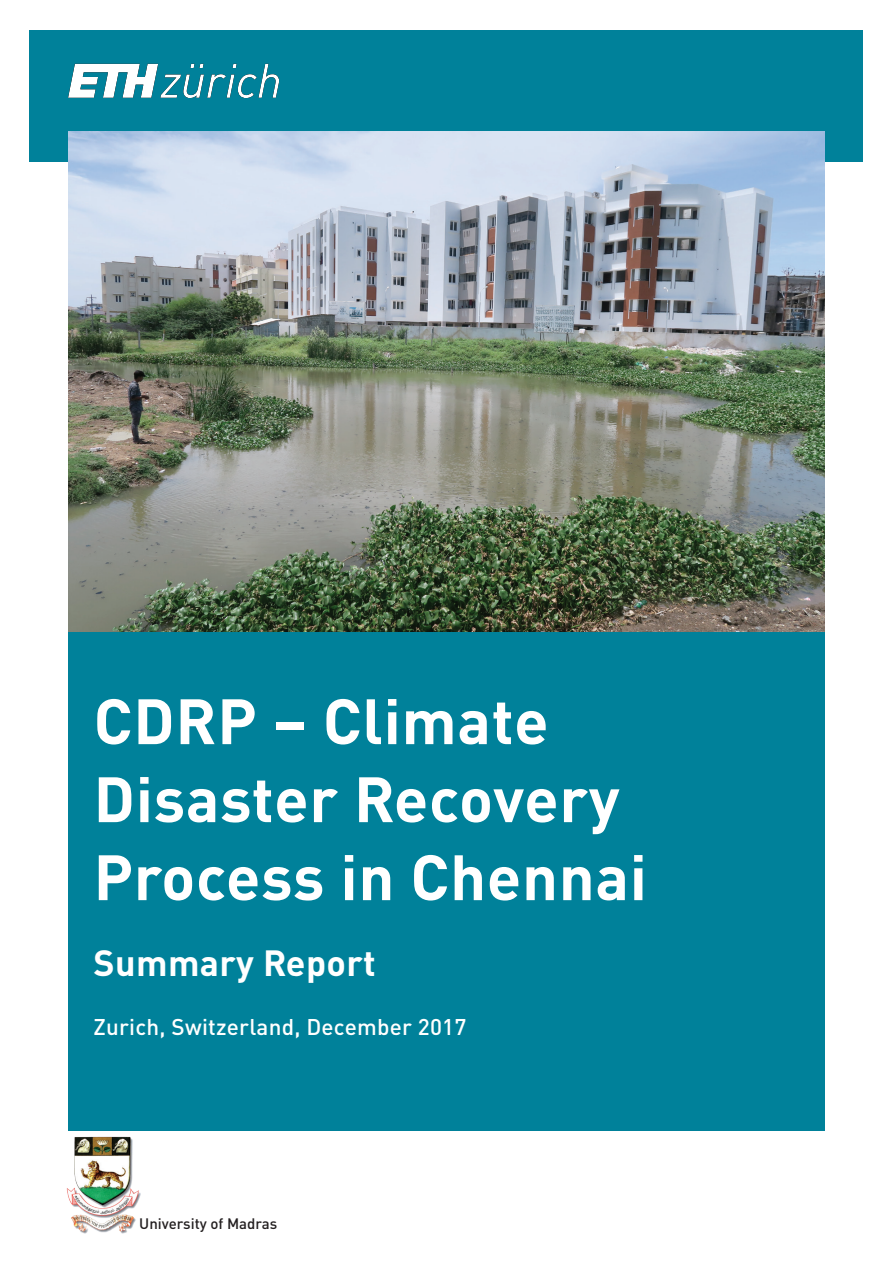
<style>
.page{position:relative;width:893px;height:1263px;background:#fff}
.page>*{position:absolute;margin:0;border:0;box-sizing:border-box;transform-origin:0 0}
.t1{font:700 63px/78px "DIN Pro";letter-spacing:.01em;color:#fff}
.t2{font:700 36px "DIN Pro";letter-spacing:.01em;color:#fff}
.t3{font:500 22.5px "DIN Pro";letter-spacing:.01em;color:#fff}
.t4{font:500 15px "DIN Pro";color:#231f20}
</style>
<div class="page">
<div style="left:30px;top:30px;width:833px;height:132px;background:#00819a"></div>
<div style="left:68px;top:631px;width:757px;height:500px;background:#00819a"></div>
<img style="left:67px;top:1136px;width:73px;height:97px">
<svg style="left:68px;top:64px;width:211px;height:34px"></svg>
<img style="left:68px;top:131px;width:757px;height:500px">
<p class="t1" style="left:94px;top:675px;width:555px">CDRP – Climate<br>Disaster Recovery<br>Process in Chennai</p>
<p class="t2" style="left:94px;top:933px;width:284px">Summary Report</p>
<p class="t3" style="left:94px;top:1008px;width:374px">Zurich, Switzerland, December 2017</p>
<p class="t4" style="left:139px;top:1211px;width:140px">University of Madras</p>
</div>
